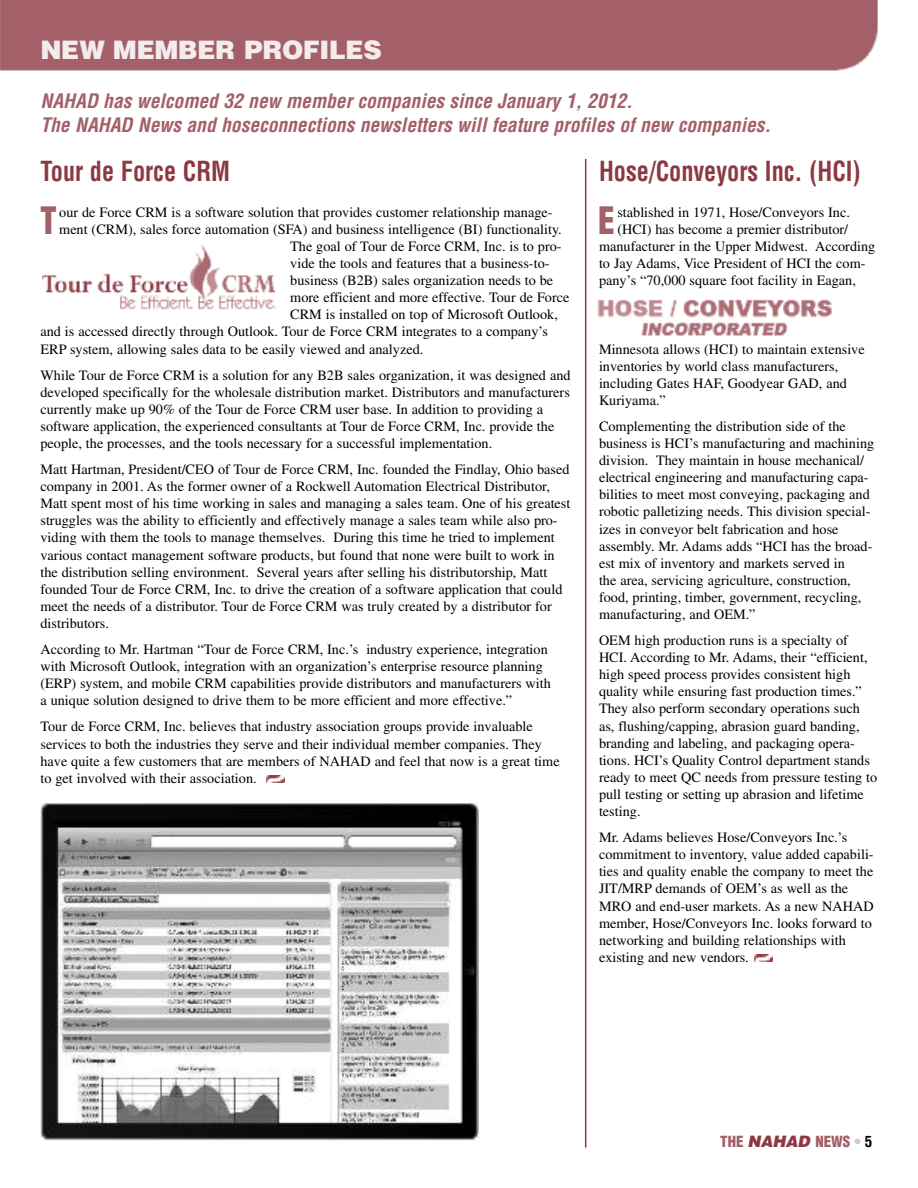
<style>
.page{position:relative;width:918px;height:1188px;background:#fff}
.page>*{position:absolute;margin:0;border:0;box-sizing:border-box;transform-origin:0 0}
.t1{font:900 condensed 36.9px "Helvetica";color:#a36068;scale:.91 1}
.t2{font:700 condensed 27px "Helvetica";color:#8d3943;scale:.9 1}
.t3{font:900 25.5px "Helvetica";letter-spacing:-.02em;color:#f4ebec}
.t4{font:italic 700 condensed 19.5px/23.4px "Helvetica";color:#a36068}
.t5{font:900 condensed 15px "Helvetica";color:#a36068}
.t6{font:14.25px/17.1px "Times";color:#000}
.s1{font-style:italic;font-stretch:normal;font-size:15.75px;color:#8d3943}
.s2{font-weight:700;color:#ddc4c6}
.s3{font-weight:700;color:#000}
</style>
<div class="page">
<div style="left:0;top:0;width:878px;height:71px;background:#a46068"></div>
<img style="left:755px;top:954px;width:17px;height:7px">
<img style="left:267px;top:775px;width:17px;height:7px">
<hr style="left:585px;top:159px;width:1px;height:989px;background:#8d3943">
<img style="left:40px;top:803px;width:438px;height:338px">
<img style="left:597px;top:299px;width:236px;height:37px">
<img style="left:42px;top:245px;width:235px;height:65px">
<h3 class="t3" style="left:40px;top:35px;width:343px">NEW MEMBER PROFILES</h3>
<h3 class="t4" style="left:40px;top:90px;width:732px">NAHAD has welcomed 32 new member companies since January 1, 2012.<br>The NAHAD News and hoseconnections newsletters will feature profiles of new companies.</h3>
<h2 class="t2" style="left:41px;top:155px;width:212px">Tour de Force CRM</h2>
<h1 class="t1" style="left:40px;top:200px;width:20px">T</h1>
<p class="t6" style="left:59px;top:205px;width:495px">our de Force CRM is a software solution that provides customer relationship manage-</p>
<p class="t6" style="left:59px;top:222px;width:504px">ment (CRM), sales force automation (SFA) and business intelligence (BI) functionality.</p>
<p class="t6" style="left:290px;top:239px;width:273px">The goal of Tour de Force CRM, Inc. is to pro-</p>
<p class="t6" style="left:290px;top:256px;width:261px">vide the tools and features that a business-to-</p>
<p class="t6" style="left:290px;top:273px;width:265px">business (B2B) sales organization needs to be</p>
<p class="t6" style="left:290px;top:290px;width:281px">more efficient and more effective. Tour de Force</p>
<p class="t6" style="left:290px;top:307px;width:269px">CRM is installed on top of Microsoft Outlook,</p>
<p class="t6" style="left:40px;top:325px;width:509px">and is accessed directly through Outlook. Tour de Force CRM integrates to a company’s</p>
<p class="t6" style="left:40px;top:342px;width:384px">ERP system, allowing sales data to be easily viewed and analyzed.</p>
<p class="t6" style="left:40px;top:368px;width:532px">While Tour de Force CRM is a solution for any B2B sales organization, it was designed and developed specifically for the wholesale distribution market. Distributors and manufacturers currently make up 90% of the Tour de Force CRM user base. In addition to providing a software application, the experienced consultants at Tour de Force CRM, Inc. provide the people, the processes, and the tools necessary for a successful implementation.</p>
<p class="t6" style="left:40px;top:462px;width:531px">Matt Hartman, President/CEO of Tour de Force CRM, Inc. founded the Findlay, Ohio based company in 2001. As the former owner of a Rockwell Automation Electrical Distributor, Matt spent most of his time working in sales and managing a sales team. One of his greatest struggles was the ability to efficiently and effectively manage a sales team while also pro&shy;viding with them the tools to manage themselves. During this time he tried to implement various contact management software products, but found that none were built to work in the distribution selling environment. Several years after selling his distributorship, Matt founded Tour de Force CRM, Inc. to drive the creation of a software application that could meet the needs of a distributor. Tour de Force CRM was truly created by a distributor for distributors.</p>
<p class="t6" style="left:40px;top:642px;width:512px">According to Mr. Hartman “Tour de Force CRM, Inc.’s industry experience, integration with Microsoft Outlook, integration with an organization’s enterprise resource planning (ERP) system, and mobile CRM capabilities provide distributors and manufacturers with a unique solution designed to drive them to be more efficient and more effective.”</p>
<p class="t6" style="left:40px;top:720px;width:521px">Tour de Force CRM, Inc. believes that industry association groups provide invaluable services to both the industries they serve and their individual member companies. They have quite a few customers that are members of NAHAD and feel that now is a great time to get involved with their association.</p>
<h2 class="t2" style="left:599px;top:155px;width:292px">Hose/Conveyors Inc. (HCI)</h2>
<h1 class="t1" style="left:598px;top:200px;width:20px">E</h1>
<p class="t6" style="left:617px;top:205px;width:234px">stablished in 1971, Hose/Conveyors Inc.</p>
<p class="t6" style="left:617px;top:222px;width:232px">(HCI) has become a premier distributor/</p>
<p class="t6" style="left:599px;top:239px;width:278px">manufacturer in the Upper Midwest. According</p>
<p class="t6" style="left:599px;top:256px;width:268px">to Jay Adams, Vice President of HCI the com-</p>
<p class="t6" style="left:599px;top:273px;width:258px">pany’s “70,000 square foot facility in Eagan,</p>
<p class="t6" style="left:599px;top:342px;width:267px">Minnesota allows (HCI) to maintain extensive inventories by world class manufacturers, including Gates HAF, Goodyear GAD, and Kuriyama.”</p>
<p class="t6" style="left:599px;top:419px;width:277px">Complementing the distribution side of the business is HCI’s manufacturing and machining division. They maintain in house mechanical/ electrical engineering and manufacturing capa&shy;bilities to meet most conveying, packaging and robotic palletizing needs. This division special&shy;izes in conveyor belt fabrication and hose assembly. Mr. Adams adds “HCI has the broad&shy;est mix of inventory and markets served in<br>the area, servicing agriculture, construction, food, printing, timber, government, recycling, manufacturing, and OEM.”</p>
<p class="t6" style="left:599px;top:633px;width:280px">OEM high production runs is a specialty of HCI. According to Mr. Adams, their “efficient, high speed process provides consistent high quality while ensuring fast production times.” They also perform secondary operations such as, flushing/capping, abrasion guard banding, branding and labeling, and packaging opera&shy;tions. HCI’s Quality Control department stands ready to meet QC needs from pressure testing to pull testing or setting up abrasion and lifetime testing.</p>
<p class="t6" style="left:599px;top:830px;width:276px">Mr. Adams believes Hose/Conveyors Inc.’s commitment to inventory, value added capabili&shy;ties and quality enable the company to meet the JIT/MRP demands of OEM’s as well as the MRO and end-user markets. As a new NAHAD member, Hose/Conveyors Inc. looks forward to networking and building relationships with existing and new vendors.</p>
<p class="t5" style="left:720px;top:1133px;width:154px">THE <span class="s1">NAHAD</span> NEWS <span class="s2">•</span> <span class="s3">5</span></p>
</div>
